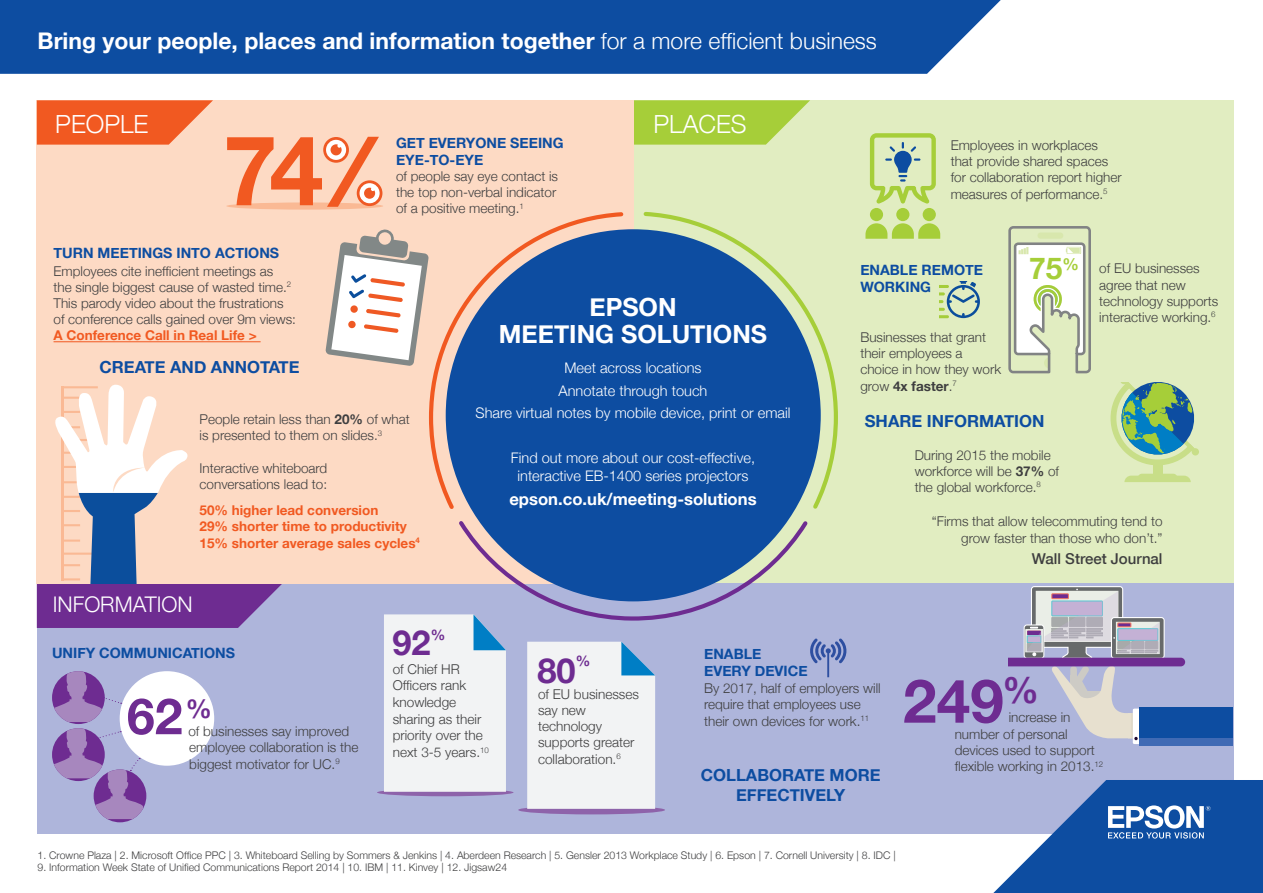
<style>
.page{position:relative;width:1263px;height:893px;background:#fff}
.page>*{position:absolute;margin:0;border:0;box-sizing:border-box;transform-origin:0 0}
.t1{font:700 60.45px "Helvetica Neue";color:#6e2c91}
.t2{font:700 49.95px "Helvetica Neue";color:#6e2c91}
.t3{font:700 34.35px "Helvetica Neue";color:#6e2c91}
.t4{font:700 30px "Helvetica Neue";color:#a6ce39}
.t5{font:700 26.1px "Helvetica Neue";color:#6e2c91}
.t6{font:700 25.05px/27.2px "Helvetica Neue";color:#fff;text-align:center}
.t7{font:300 25.05px "Helvetica Neue";color:#fff}
.intro{font:700 22.95px "Helvetica Neue";color:#fff}
.t8{font:300 21.6px "Helvetica Neue";color:#fff}
.t9{font:700 16.65px/20px "Helvetica Neue";color:#0d4da1;text-align:center}
.t10{font:700 16.65px "Helvetica Neue";color:#fff}
.t11{font:500 15px "Helvetica Neue";color:#3e3e3f}
.body{font:300 14.55px/17.5px "Helvetica Neue";color:#fff;text-align:center}
.t12{font:700 14.55px "Helvetica Neue";color:#6e2c91}
.t13{font:700 14.25px/17.1px "Helvetica Neue";color:#0d4da1}
.body-2{font:300 13.5px/16.2px "Helvetica Neue";color:#3e3e3f}
.body-3{font:700 13.5px/16.2px "Helvetica Neue";color:#f15921}
.body-4{font:300 10.5px "Helvetica Neue";color:#3e3e3f}
.s1{font-weight:300}
.s2{font-weight:700}
</style>
<div class="page">
<div style="left:634px;top:100px;width:599px;height:515px;background:#e1edc1"></div>
<svg style="left:634px;top:100px;width:176px;height:45px;background:#aed24b"></svg>
<svg style="left:940px;top:281px;width:40px;height:37px"></svg>
<svg style="left:1008px;top:226px;width:83px;height:148px"></svg>
<svg style="left:1110px;top:382px;width:88px;height:100px"></svg>
<div style="left:37px;top:583px;width:1196px;height:251px;background:#aeb5db"></div>
<div style="left:1139px;top:707px;width:94px;height:39px;background:#0d4da1"></div>
<div style="left:1139px;top:738px;width:94px;height:8px;background:#406ab4"></div>
<svg style="left:1008px;top:586px;width:177px;height:158px"></svg>
<svg style="left:377px;top:789px;width:136px;height:7px"></svg>
<div style="left:518px;top:805px;width:147px;height:9px;background:#8e63aa;border-radius:50%"></div>
<div style="left:120px;top:671px;width:94px;height:95px;background:#fff;border-radius:50%"></div>
<div style="left:94px;top:769px;width:52px;height:53px;background:#6e2c91;border-radius:50%"></div>
<svg style="left:52px;top:671px;width:70px;height:51px"></svg>
<svg style="left:52px;top:728px;width:92px;height:91px"></svg>
<div style="left:870px;top:208px;width:13px;height:13px;background:#a6ce39;border-radius:50%"></div>
<div style="left:896px;top:208px;width:13px;height:13px;background:#a6ce39;border-radius:50%"></div>
<div style="left:923px;top:208px;width:13px;height:13px;background:#a6ce39;border-radius:50%"></div>
<svg style="left:865px;top:223px;width:75px;height:16px"></svg>
<svg style="left:870px;top:133px;width:66px;height:71px"></svg>
<div style="left:0;top:0;width:1001px;height:74px;background:#0d4da1"></div>
<svg style="left:993px;top:780px;width:270px;height:113px"></svg>
<div style="left:37px;top:100px;width:597px;height:483px;background:#fddac4"></div>
<svg style="left:37px;top:100px;width:176px;height:45px;background:#f26a37"></svg>
<hr style="left:54px;top:341px;width:207px;height:1px;background:#f15921">
<svg style="left:325px;top:229px;width:102px;height:137px"></svg>
<div style="left:226px;top:202px;width:157px;height:8px;background:#fab994;border-radius:50%"></div>
<svg style="left:227px;top:137px;width:155px;height:70px"></svg>
<svg style="left:37px;top:384px;width:245px;height:244px"></svg>
<div style="left:446px;top:229px;width:375px;height:372px;background:#0d4da1;border-radius:50%"></div>
<svg style="left:384px;top:517px;width:463px;height:292px"></svg>
<svg style="left:641px;top:212px;width:197px;height:300px"></svg>
<svg style="left:427px;top:212px;width:199px;height:300px"></svg>
<p class="intro" style="left:38px;top:23px;width:841px">Bring your people, places and information together <span class="s1">for a more efficient business</span></p>
<p class="t7" style="left:55px;top:104px;width:95px">PEOPLE</p>
<p class="t13" style="left:54px;top:244px;width:227px">TURN MEETINGS INTO ACTIONS</p>
<p class="body-2" style="left:54px;top:262px;width:244px">Employees cite inefficient meetings as<br>the single biggest cause of wasted time.<sup>2<br></sup>This parody video about the frustrations of conference calls gained over 9m views:</p>
<p class="body-3" style="left:54px;top:328px;width:205px">A Conference Call in Real Life &gt;</p>
<p class="t9" style="left:99px;top:358px;width:202px">CREATE AND ANNOTATE</p>
<p class="t13" style="left:396px;top:135px;width:169px">GET EVERYONE SEEING<br>EYE-TO-EYE</p>
<p class="body-2" style="left:396px;top:167px;width:164px">of people say eye contact is the top non-verbal indicator of a positive meeting.<sup>1</sup></p>
<p class="t7" style="left:653px;top:104px;width:95px">PLACES</p>
<p class="t6" style="left:499px;top:294px;width:270px">EPSON<br>MEETING SOLUTIONS</p>
<p class="body" style="left:564px;top:358px;width:139px">Meet across locations</p>
<p class="body" style="left:558px;top:381px;width:150px">Annotate through touch</p>
<p class="body-2" style="left:200px;top:410px;width:212px">People retain less than <span class="s2">20%</span> of what is presented to them on slides.<sup>3</sup></p>
<p class="body-2" style="left:200px;top:459px;width:129px">Interactive whiteboard conversations lead to:</p>
<p class="body-3" style="left:200px;top:503px;width:222px">50% higher lead conversion<br>29% shorter time to productivity<br>15% shorter average sales cycles<sup>4</sup></p>
<p class="t8" style="left:53px;top:587px;width:141px">INFORMATION</p>
<p class="body" style="left:476px;top:403px;width:316px">Share virtual notes by mobile device, print or email</p>
<p class="body" style="left:511px;top:449px;width:246px">Find out more about our cost-effective, interactive EB-1400 series projectors</p>
<p class="t10" style="left:509px;top:486px;width:249px">epson.co.uk/meeting-solutions</p>
<p class="body-2" style="left:951px;top:136px;width:173px">Employees in workplaces that provide shared spaces for collaboration report higher measures of performance.<sup>5</sup></p>
<p class="t13" style="left:860px;top:262px;width:124px">ENABLE REMOTE<br>WORKING</p>
<p class="body-2" style="left:860px;top:328px;width:142px">Businesses that grant their employees a choice in how they work grow <span class="s2">4x faster</span>.<sup>7</sup></p>
<p class="t4" style="left:1029px;top:245px;width:51px">75<sup>%</sup></p>
<p class="body-2" style="left:1099px;top:260px;width:121px">of EU businesses agree that new technology supports interactive working.<sup>6</sup></p>
<p class="t9" style="left:865px;top:412px;width:181px">SHARE INFORMATION</p>
<p class="body-2" style="left:915px;top:446px;width:146px">During 2015 the mobile workforce will be <span class="s2">37%</span> of the global workforce.<sup>8</sup></p>
<p class="body-2" style="left:932px;top:513px;width:232px;text-align:right">“Firms that allow telecommuting tend to grow faster than those who don’t.”</p>
<p class="t11" style="left:1032px;top:546px;width:132px">Wall Street Journal</p>
<p class="t3" style="left:392px;top:616px;width:40px">92</p>
<p class="t12" style="left:431px;top:623px;width:16px">%</p>
<p class="t13" style="left:52px;top:644px;width:184px">UNIFY COMMUNICATIONS</p>
<p class="t13" style="left:704px;top:646px;width:105px">ENABLE<br>EVERY DEVICE</p>
<p class="body-2" style="left:704px;top:679px;width:178px">By 2017, half of employers will require that employees use their own devices for work.<sup>11</sup></p>
<p class="t1" style="left:903px;top:654px;width:138px">249<sup>%</sup></p>
<p class="t3" style="left:537px;top:644px;width:40px">80</p>
<p class="t12" style="left:576px;top:650px;width:16px">%</p>
<p class="body-2" style="left:393px;top:660px;width:98px;line-height:16.6px">of Chief HR<br>Officers rank knowledge sharing as their priority over the next 3-5 years.<sup>10</sup></p>
<p class="body-2" style="left:538px;top:685px;width:102px">of EU businesses say new technology supports greater collaboration.<sup>6</sup></p>
<p class="t2" style="left:127px;top:677px;width:57px">62</p>
<p class="t5" style="left:186px;top:688px;width:28px">%</p>
<p class="body-2" style="left:955px;top:709px;width:150px;text-indent:54px">increase in number of personal devices used to support flexible working in 2013.<sup>12</sup></p>
<p class="body-2" style="left:188px;top:722px;width:171px">of businesses say improved employee collaboration is the biggest motivator for UC.<sup>9</sup></p>
<p class="t9" style="left:701px;top:766px;width:181px">COLLABORATE MORE<br>EFFECTIVELY</p>
<p class="body-4" style="left:38px;top:846px;width:859px">1. Crowne Plaza | 2. Microsoft Office PPC | 3. Whiteboard Selling by Sommers &amp; Jenkins | 4. Aberdeen Research | 5. Gensler 2013 Workplace Study | 6. Epson | 7. Cornell University | 8. IDC |</p>
<p class="body-4" style="left:38px;top:859px;width:471px">9. Information Week State of Unified Communications Report 2014 | 10. IBM | 11. Kinvey | 12. Jigsaw24</p>
</div>
